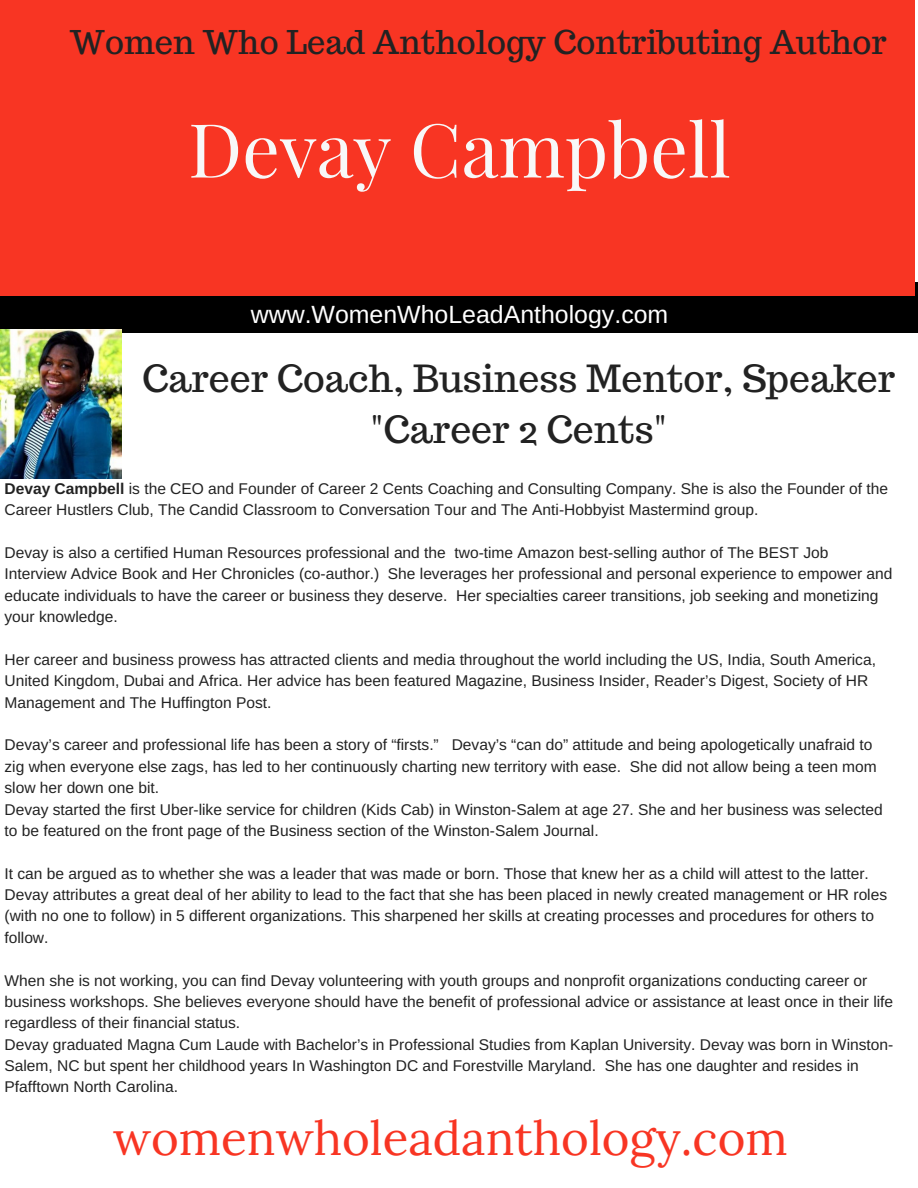
<style>
.page{position:relative;width:918px;height:1188px;background:#fff}
.page>*{position:absolute;margin:0;border:0;box-sizing:border-box;transform-origin:0 0}
.t1{font:74.7px "Playfair Display";color:#f8f8f8}
.t2{font:47.4px "Lora";color:#f83523}
.t3{font:37.35px/51.8px "Trocchi";color:#222;text-align:center}
.t4{font:32.7px "Trocchi";color:#222}
.t5{font:24.9px "Arimo";color:#fff}
.t6{font:15.6px/21.3px "Arimo";color:#222}
.s1{font-weight:700}
</style>
<div class="page">
<div style="left:0;top:282px;width:918px;height:51px;background:#000"></div>
<div style="left:0;top:0;width:915px;height:296px;background:#f83523"></div>
<img style="left:0;top:330px;width:121px;height:148px">
<h3 class="t4" style="left:69px;top:21px;width:819px">Women Who Lead Anthology Contributing Author</h3>
<h1 class="t1" style="left:188px;top:97px;width:544px">Devay Campbell</h1>
<h3 class="t5" style="left:251px;top:300px;width:419px">www.WomenWhoLeadAnthology.com</h3>
<h3 class="t3" style="left:142px;top:352px;width:755px">Career Coach, Business Mentor, Speaker "Career 2 Cents"</h3>
<p class="t6" style="left:4px;top:478px;width:885px"><span class="s1">Devay Campbell</span> is the CEO and Founder of Career 2 Cents Coaching and Consulting Company. She is also the Founder of the<br>Career Hustlers Club, The Candid Classroom to Conversation Tour and The Anti-Hobbyist Mastermind group.</p>
<p class="t6" style="left:4px;top:542px;width:889px">Devay is also a certified Human Resources professional and the two-time Amazon best-selling author of The BEST Job Interview Advice Book and Her Chronicles (co-author.) She leverages her professional and personal experience to empower and educate individuals to have the career or business they deserve. Her specialties career transitions, job seeking and monetizing your knowledge.</p>
<p class="t6" style="left:4px;top:649px;width:873px">Her career and business prowess has attracted clients and media throughout the world including the US, India, South America,<br>United Kingdom, Dubai and Africa. Her advice has been featured Magazine, Business Insider, Reader’s Digest, Society of HR<br>Management and The Huffington Post.</p>
<p class="t6" style="left:4px;top:734px;width:880px">Devay’s career and professional life has been a story of “firsts.” Devay’s “can do” attitude and being apologetically unafraid to zig when everyone else zags, has led to her continuously charting new territory with ease. She did not allow being a teen mom slow her down one bit.<br>Devay started the first Uber-like service for children (Kids Cab) in Winston-Salem at age 27. She and her business was selected to be featured on the front page of the Business section of the Winston-Salem Journal.</p>
<p class="t6" style="left:4px;top:863px;width:884px">It can be argued as to whether she was a leader that was made or born. Those that knew her as a child will attest to the latter.<br>Devay attributes a great deal of her ability to lead to the fact that she has been placed in newly created management or HR roles (with no one to follow) in 5 different organizations. This sharpened her skills at creating processes and procedures for others to follow.</p>
<p class="t6" style="left:4px;top:969px;width:890px">When she is not working, you can find Devay volunteering with youth groups and nonprofit organizations conducting career or business workshops. She believes everyone should have the benefit of professional advice or assistance at least once in their life regardless of their financial status.<br>Devay graduated Magna Cum Laude with Bachelor’s in Professional Studies from Kaplan University. Devay was born in Winston-Salem, NC but spent her childhood years In Washington DC and Forestville Maryland. She has one daughter and resides in Pfafftown North Carolina.</p>
<h2 class="t2" style="left:113px;top:1111px;width:676px">womenwholeadanthology.com</h2>
</div>
